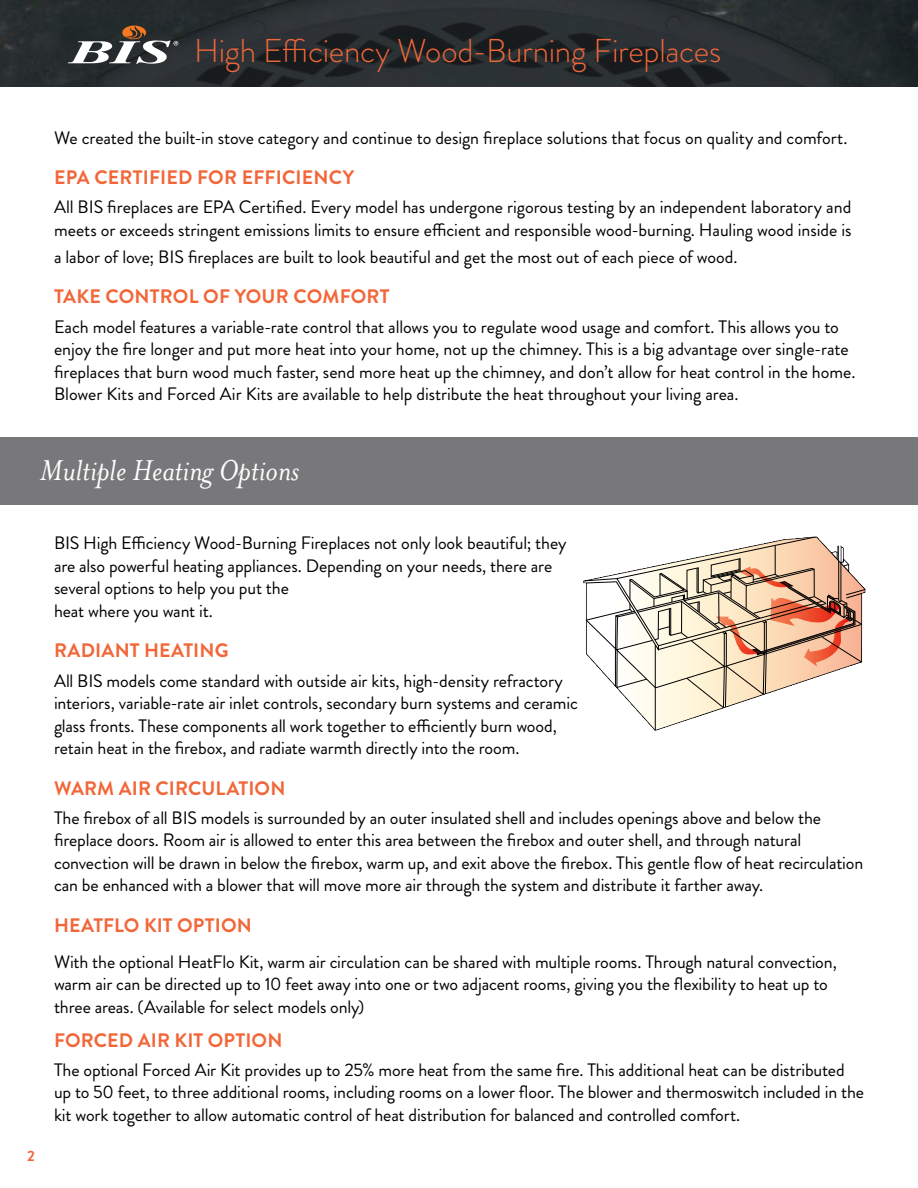
<style>
.page{position:relative;width:918px;height:1188px;background:#fff}
.page>*{position:absolute;margin:0;border:0;box-sizing:border-box;transform-origin:0 0}
.t1{font:300 33px "Brandon Grotesque";letter-spacing:-.01em;color:#f26739}
.t2{font:italic 33px "Mrs Eaves OT";color:#fff}
.t3{font:700 19.5px "Brandon Grotesque";letter-spacing:.005em;color:#f26739}
.t4{font:18px/22.5px "Brandon Grotesque";letter-spacing:-.005em;color:#000}
.t5{font:700 15px "Brandon Grotesque";color:#f26739}
</style>
<div class="page">
<div style="left:0;top:437px;width:918px;height:67px;background:#78777a"></div>
<img style="left:0;top:0;width:918px;height:86px">
<svg style="left:583px;top:537px;width:267px;height:194px"></svg>
<svg style="left:68px;top:26px;width:110px;height:38px"></svg>
<h1 class="t1" style="left:194px;top:28px;width:529px">High Efficiency Wood-Burning Fireplaces</h1>
<p class="t4" style="left:54px;top:126px;width:795px">We created the built-in stove category and continue to design fireplace solutions that focus on quality and comfort.</p>
<p class="t3" style="left:54px;top:164px;width:302px">EPA CERTIFIED FOR EFFICIENCY</p>
<p class="t4" style="left:54px;top:196px;width:799px">All BIS fireplaces are EPA Certified. Every model has undergone rigorous testing by an independent laboratory and meets or exceeds stringent emissions limits to ensure efficient and responsible wood-burning. Hauling wood inside is</p>
<p class="t4" style="left:54px;top:246px;width:685px">a labor of love; BIS fireplaces are built to look beautiful and get the most out of each piece of wood.</p>
<p class="t3" style="left:54px;top:283px;width:337px">TAKE CONTROL OF YOUR COMFORT</p>
<p class="t4" style="left:54px;top:315px;width:803px">Each model features a variable-rate control that allows you to regulate wood usage and comfort. This allows you to enjoy the fire longer and put more heat into your home, not up the chimney. This is a big advantage over single-rate fireplaces that burn wood much faster, send more heat up the chimney, and don’t allow for heat control in the home.<br>Blower Kits and Forced Air Kits are available to help distribute the heat throughout your living area.</p>
<h1 class="t2" style="left:40px;top:452px;width:261px">Multiple Heating Options</h1>
<p class="t5" style="left:27px;top:1145px;width:9px">2</p>
<p class="t4" style="left:54px;top:532px;width:514px">BIS High Efficiency Wood-Burning Fireplaces not only look beautiful; they are also powerful heating appliances. Depending on your needs, there are several options to help you put the<br>heat where you want it.</p>
<p class="t3" style="left:54px;top:637px;width:176px">RADIANT HEATING</p>
<p class="t4" style="left:54px;top:669px;width:526px">All BIS models come standard with outside air kits, high-density refractory interiors, variable-rate air inlet controls, secondary burn systems and ceramic glass fronts. These components all work together to efficiently burn wood, retain heat in the firebox, and radiate warmth directly into the room.</p>
<p class="t3" style="left:54px;top:774px;width:233px">WARM AIR CIRCULATION</p>
<p class="t4" style="left:54px;top:807px;width:811px">The firebox of all BIS models is surrounded by an outer insulated shell and includes openings above and below the fireplace doors. Room air is allowed to enter this area between the firebox and outer shell, and through natural convection will be drawn in below the firebox, warm up, and exit above the firebox. This gentle flow of heat recirculation can be enhanced with a blower that will move more air through the system and distribute it farther away.</p>
<p class="t3" style="left:54px;top:912px;width:199px">HEATFLO KIT OPTION</p>
<p class="t4" style="left:54px;top:951px;width:784px">With the optional HeatFlo Kit, warm air circulation can be shared with multiple rooms. Through natural convection, warm air can be directed up to 10 feet away into one or two adjacent rooms, giving you the flexibility to heat up to three areas. (Available for select models only)</p>
<p class="t3" style="left:54px;top:1026px;width:230px">FORCED AIR KIT OPTION</p>
<p class="t4" style="left:54px;top:1059px;width:812px">The optional Forced Air Kit provides up to 25% more heat from the same fire. This additional heat can be distributed up to 50 feet, to three additional rooms, including rooms on a lower floor. The blower and thermoswitch included in the kit work together to allow automatic control of heat distribution for balanced and controlled comfort.</p>
</div>
